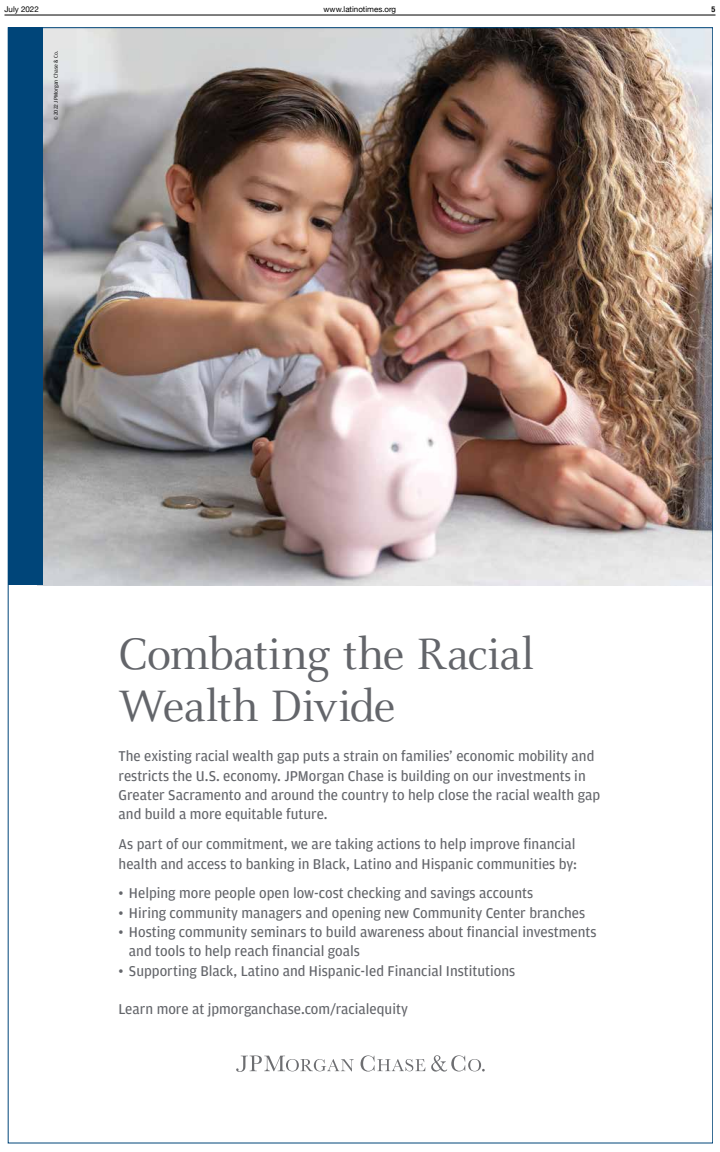
<style>
.page{position:relative;width:720px;height:1152px;background:#fff}
.page>*{position:absolute;margin:0;border:0;box-sizing:border-box;transform-origin:0 0}
.t1{font:48.5px/51.1px "Celeste OT";letter-spacing:-.02em;color:#63656a}
.t2{font:15.1px/19.3px "Amplitude";color:#63656a}
.t3{font:8px "Helvetica Neue";color:#000}
.t4{font:700 condensed 8px "Helvetica Neue";color:#000}
.t5{font:5.7px "Amplitude";letter-spacing:.01em;color:#000}
</style>
<div class="page">
<hr style="left:4px;top:15px;width:712px;height:1px;background:#000">
<img style="left:42px;top:29px;width:669px;height:556px">
<div style="left:8px;top:27px;width:34px;height:558px;background:#004579"></div>
<svg style="left:236px;top:1055px;width:118px;height:17px"></svg>
<svg style="left:361px;top:1055px;width:64px;height:17px"></svg>
<svg style="left:431px;top:1055px;width:54px;height:17px"></svg>
<p class="t3" style="left:4px;top:3px;width:36px">July 2022</p>
<p class="t3" style="left:324px;top:3px;width:74px">www.latinotimes.org</p>
<p class="t4" style="left:712px;top:3px;width:5px">5</p>
<p class="t5" style="left:52px;top:120px;width:71px;rotate:-90deg">© 2022 JPMorgan Chase &amp; Co.</p>
<h1 class="t1" style="left:119px;top:630px;width:417px">Combating the Racial<br>Wealth Divide</h1>
<p class="t2" style="left:119px;top:746px;width:483px">The existing racial wealth gap puts a strain on families’ economic mobility and restricts the U.S. economy. JPMorgan Chase is building on our investments in Greater Sacramento and around the country to help close the racial wealth gap and build a more equitable future.</p>
<p class="t2" style="left:119px;top:834px;width:460px">As part of our commitment, we are taking actions to help improve financial health and access to banking in Black, Latino and Hispanic communities by:</p>
<p class="t2" style="left:119px;top:883px;width:416px">• Helping more people open low-cost checking and savings accounts</p>
<p class="t2" style="left:119px;top:903px;width:468px">• Hiring community managers and opening new Community Center branches</p>
<p class="t2" style="left:129px;top:922px;width:469px;text-indent:-10px">• Hosting community seminars to build awareness about financial investments and tools to help reach financial goals</p>
<p class="t2" style="left:119px;top:961px;width:398px">• Supporting Black, Latino and Hispanic-led Financial Institutions</p>
<p class="t2" style="left:119px;top:999px;width:291px">Learn more at jpmorganchase.com/racialequity</p>
</div>
